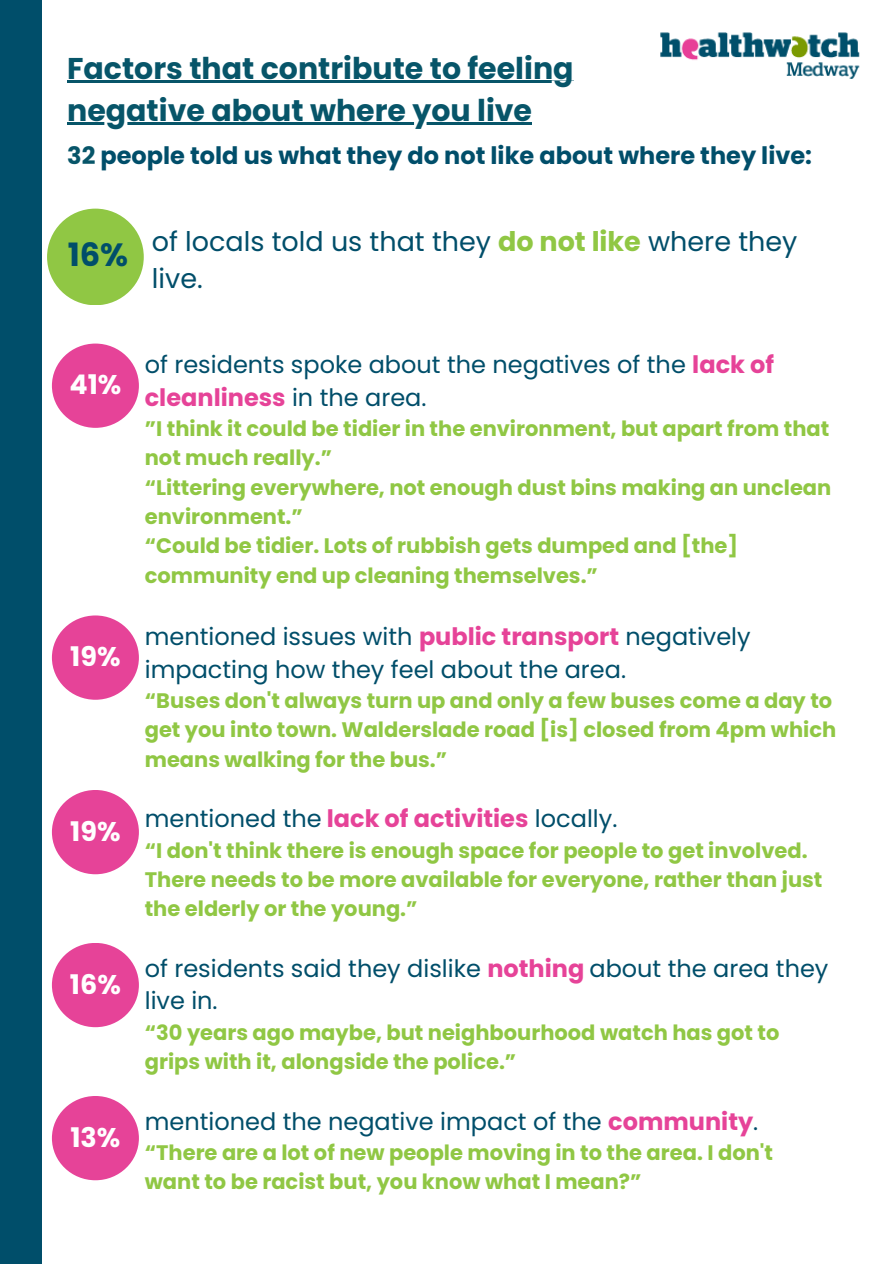
<style>
.page{position:relative;width:894px;height:1264px;background:#fff}
.page>*{position:absolute;margin:0;border:0;box-sizing:border-box;transform-origin:0 0}
.t1{font:700 32.1px "Poppins";color:#004e6a}
.t2{font:700 30px "Poppins";color:#075569}
.t3{font:27px/37.2px "Poppins";color:#004e6a}
.t4{font:700 27px "Poppins";color:#fff}
.t5{font:24px/32.7px "Poppins";color:#004e6a}
.t6{font:700 24px "Poppins";color:#004e6a}
.t7{font:700 21px/29.2px "Poppins";color:#90c744}
.s1{color:#075569}
.s2{font-weight:700;color:#90c744}
.s3{font-weight:700;color:#e64398}
</style>
<div class="page">
<div style="left:0;top:0;width:41px;height:1263px;background:#004e6a"></div>
<div style="left:52px;top:343px;width:87px;height:85px;background:#e64398;border-radius:50%"></div>
<hr style="left:67px;top:81px;width:506px;height:2px;background:#075569">
<hr style="left:67px;top:122px;width:465px;height:3px;background:#075569">
<img style="left:660px;top:32px;width:200px;height:47px">
<div style="left:47px;top:209px;width:97px;height:96px;background:#90c744;border-radius:50%"></div>
<div style="left:52px;top:615px;width:87px;height:84px;background:#e64398;border-radius:50%"></div>
<div style="left:52px;top:790px;width:87px;height:84px;background:#e64398;border-radius:50%"></div>
<div style="left:52px;top:942px;width:87px;height:85px;background:#e64398;border-radius:50%"></div>
<div style="left:52px;top:1095px;width:87px;height:85px;background:#e64398;border-radius:50%"></div>
<p class="t2" style="left:67px;top:48px;width:508px">Factors that contribute to feeling</p>
<h1 class="t2" style="left:67px;top:89px;width:466px">negative about where you live</h1>
<h1 class="t6" style="left:67px;top:139px;width:746px"><span class="s1">32</span> people told us what they do not like about where they live:</h1>
<p class="t1" style="left:68px;top:232px;width:62px">16%</p>
<p class="t3" style="left:152px;top:223px;width:646px">of locals told us that they <span class="s2">do not like</span> where they live.</p>
<h3 class="t4" style="left:69px;top:366px;width:53px">41%</h3>
<p class="t4" style="left:70px;top:637px;width:52px">19%</p>
<p class="t4" style="left:70px;top:812px;width:52px">19%</p>
<h2 class="t4" style="left:70px;top:965px;width:52px">16%</h2>
<p class="t4" style="left:70px;top:1118px;width:51px">13%</p>
<p class="t5" style="left:145px;top:348px;width:630px">of residents spoke about the negatives of the <span class="s3">lack of cleanliness</span> in the area.</p>
<p class="t7" style="left:145px;top:414px;width:685px">”I think it could be tidier in the environment, but apart from that not much really.”</p>
<h2 class="t7" style="left:145px;top:473px;width:688px">“Littering everywhere, not enough dust bins making an unclean environment.”</h2>
<p class="t7" style="left:145px;top:531px;width:594px">“Could be tidier. Lots of rubbish gets dumped and [the] community end up cleaning themselves.”</p>
<p class="t5" style="left:145px;top:620px;width:607px">mentioned issues with <span class="s3">public transport</span> negatively impacting how they feel about the area.</p>
<h2 class="t7" style="left:145px;top:686px;width:692px">“Buses don't always turn up and only a few buses come a day to get you into town. Walderslade road [is] closed from 4pm which means walking for the bus.”</h2>
<p class="t5" style="left:145px;top:802px;width:474px">mentioned the <span class="s3">lack of activities</span> locally.</p>
<p class="t7" style="left:145px;top:835px;width:679px">“I don't think there is enough space for people to get involved.<br>There needs to be more available for everyone, rather than just the elderly or the young.”</p>
<h2 class="t5" style="left:145px;top:952px;width:685px">of residents said they dislike <span class="s3">nothing</span> about the area they live in.</h2>
<p class="t7" style="left:145px;top:1017px;width:636px">“30 years ago maybe, but neighbourhood watch has got to grips with it, alongside the police.”</p>
<p class="t5" style="left:145px;top:1104px;width:615px">mentioned the negative impact of the <span class="s3">community</span>.</p>
<h2 class="t7" style="left:145px;top:1138px;width:629px">“There are a lot of new people moving in to the area. I don't want to be racist but, you know what I mean?”</h2>
</div>
